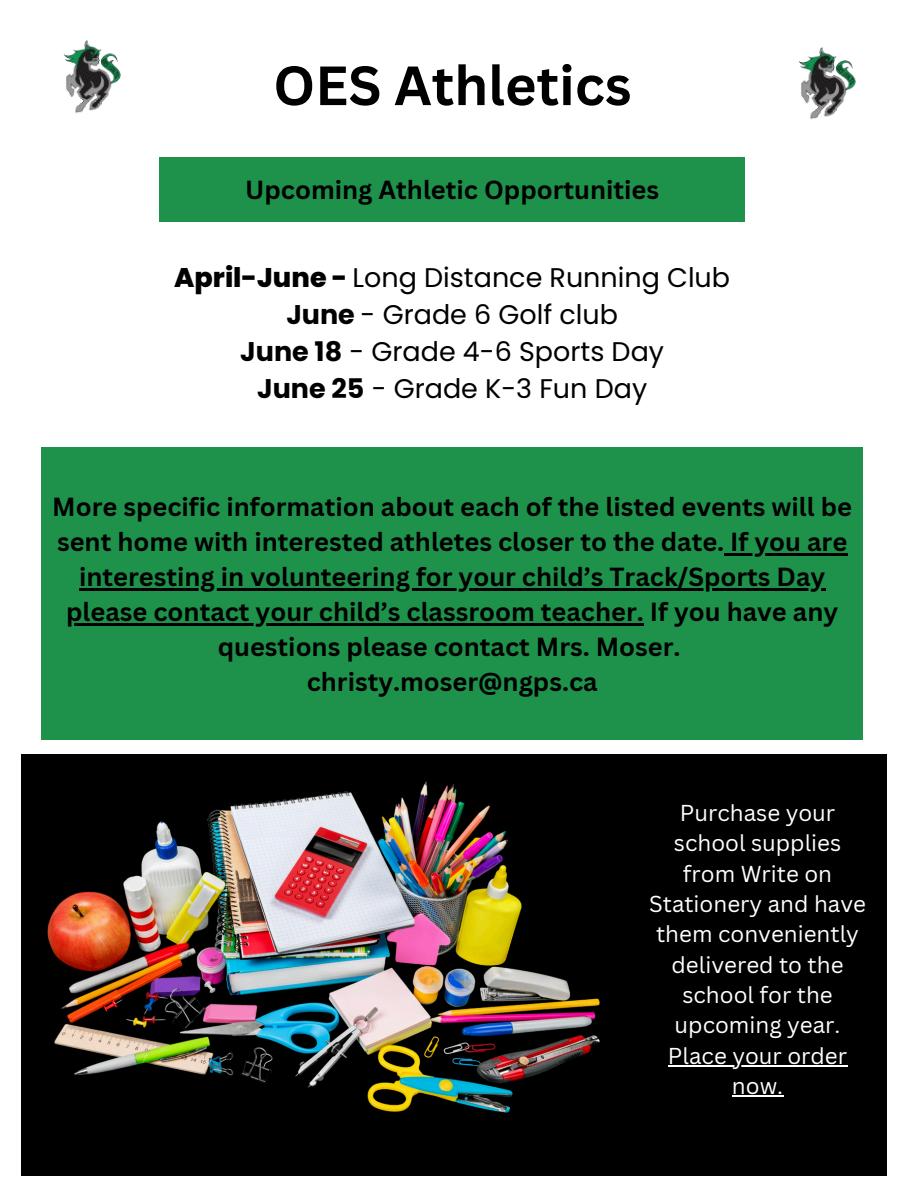
<style>
.page{position:relative;width:918px;height:1188px;background:#fff}
.page>*{position:absolute;margin:0;border:0;box-sizing:border-box;transform-origin:0 0}
.t1{font:700 54px "Canva Sans";color:#000}
.t2{font:27px/37.2px "Poppins";color:#000;text-align:center}
.t3{font:700 25.5px/34.8px "Canva Sans";color:#000}
.t4{font:22.35px/30.3px "Canva Sans";color:#fff;text-align:center}
.s1{font-weight:800}
.s2{font-weight:700}
</style>
<div class="page">
<img style="left:63px;top:40px;width:58px;height:73px">
<div style="left:159px;top:158px;width:586px;height:64px;background:#1e924a"></div>
<img style="left:798px;top:47px;width:58px;height:73px">
<div style="left:41px;top:448px;width:822px;height:292px;background:#1e924a"></div>
<hr style="left:724px;top:553px;width:123px;height:3px;background:#000">
<hr style="left:79px;top:588px;width:746px;height:3px;background:#000">
<hr style="left:66px;top:623px;width:578px;height:2px;background:#000">
<div style="left:22px;top:754px;width:864px;height:422px;background:#000"></div>
<img style="left:48px;top:782px;width:552px;height:331px">
<hr style="left:668px;top:1065px;width:179px;height:1px;background:#fff">
<hr style="left:732px;top:1095px;width:51px;height:1px;background:#fff">
<h1 class="t1" style="left:273px;top:47px;width:360px">OES Athletics</h1>
<h1 class="t3" style="left:245px;top:172px;width:415px">Upcoming Athletic Opportunities</h1>
<p class="t2" style="left:174px;top:259px;width:557px"><span class="s1">April-June -</span> Long Distance Running Club<br><span class="s2">June</span> - Grade 6 Golf club<br><span class="s2">June 18</span> - Grade 4-6 Sports Day<br><span class="s2">June 25</span> - Grade K-3 Fun Day</p>
<h2 class="t3" style="left:52px;top:489px;width:801px">More specific information about each of the listed events will be sent home with interested athletes closer to the date. If you are</h2>
<h2 class="t3" style="left:79px;top:559px;width:748px">interesting in volunteering for your child’s Track/Sports Day</h2>
<p class="t3" style="left:66px;top:594px;width:774px;text-align:center">please contact your child’s classroom teacher. If you have any questions please contact Mrs. Moser.<br>christy.moser@ngps.ca</p>
<p class="t4" style="left:649px;top:797px;width:218px">Purchase your school supplies from Write on<br>Stationery and have them conveniently delivered to the school for the upcoming year.<br>Place your order now.</p>
</div>
